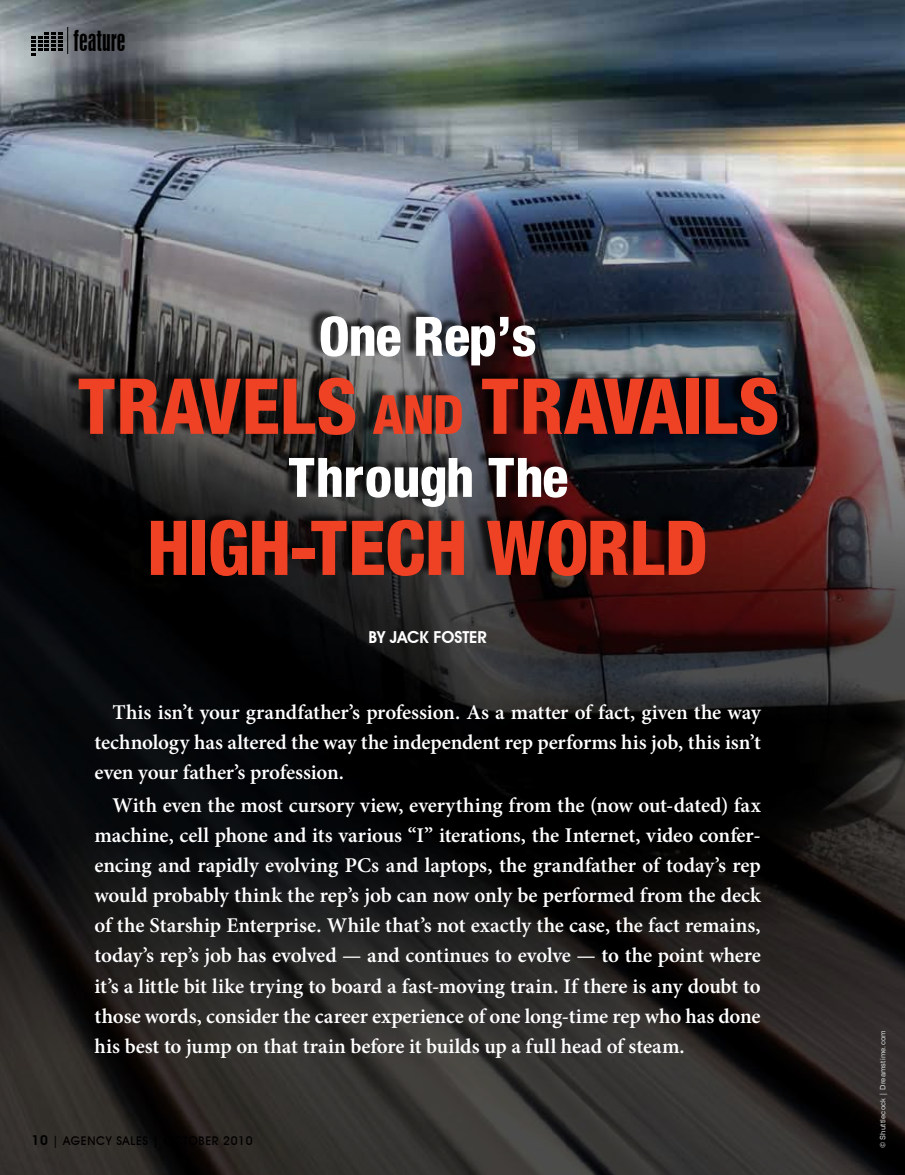
<style>
.page{position:relative;width:905px;height:1175px;background:#fff}
.page>*{position:absolute;margin:0;border:0;box-sizing:border-box;transform-origin:0 0}
.t1{font:76.5px "Context Reprise Black Cond SSK";color:#ef4123}
.t2{font:75px "Context Reprise Black Cond SSK";color:#ef4123}
.t3{font:54px "Context Reprise Black Cond SSK";color:#fff}
.t4{font:27px "Swiss 924 BT Regular B";color:#000}
.t5{font:600 21px/30px "Minion Pro";letter-spacing:-.005em;color:#fff;text-align:justify}
.t6{font:600 16.5px "Avant Garde IT Cby BT";color:#fff}
.t7{font:500 12px "Avant Garde IT Cby BT";letter-spacing:.05em;color:#000}
.t8{font:7.5px "Swiss 721 BT";letter-spacing:.03em;color:#d1d3d4}
.s1{font-size:53.55px}
.s2{font-weight:600;font-size:13.5px}
</style>
<div class="page">
<img style="left:0;top:0;width:904px;height:1174px">
<div style="left:65px;top:307px;width:708px;height:269px;background:#000;opacity:.75"></div>
<p class="t4" style="left:74px;top:24px;width:53px">FEATURE</p>
<h3 class="t3" style="left:319px;top:303px;width:219px">ONE REP’S</h3>
<h1 class="t1" style="left:76px;top:358px;width:704px">TRAVELS <span class="s1">and</span> TRAVAILS</h1>
<h3 class="t3" style="left:287px;top:444px;width:282px">THROUGH THE</h3>
<h2 class="t2" style="left:148px;top:501px;width:561px">HIGH‑TECH WORLD</h2>
<p class="t6" style="left:368px;top:627px;width:120px">BY JACK FOSTER</p>
<p class="t5" style="left:94px;top:697px;width:667px;text-indent:18px">This isn’t your grandfather’s profession. As a matter of fact, given the way technology has altered the way the independent rep performs his job, this isn’t even your father’s profession.</p>
<p class="t5" style="left:94px;top:790px;width:667px;text-indent:18px">With even the most cursory view, everything from the (now out-dated) fax machine, cell phone and its various “I” iterations, the Internet, video confer&shy;encing and rapidly evolving PCs and laptops, the grandfather of today’s rep would probably think the rep’s job can now only be performed from the deck of the Starship Enterprise. While that’s not exactly the case, the fact remains, today’s rep’s job has evolved — and continues to evolve — to the point where it’s a little bit like trying to board a fast-moving train. If there is any doubt to those words, consider the career experience of one long-time rep who has done his best to jump on that train before it builds up a full head of steam.</p>
<p class="t7" style="left:32px;top:1133px;width:222px"><span class="s2">10</span> | AGENCY SALES | OCTOBER 2010</p>
<p class="t8" style="left:878px;top:1148px;width:119px;rotate:-90deg">© Shuttlecock | Dreamstime.com</p>
</div>
